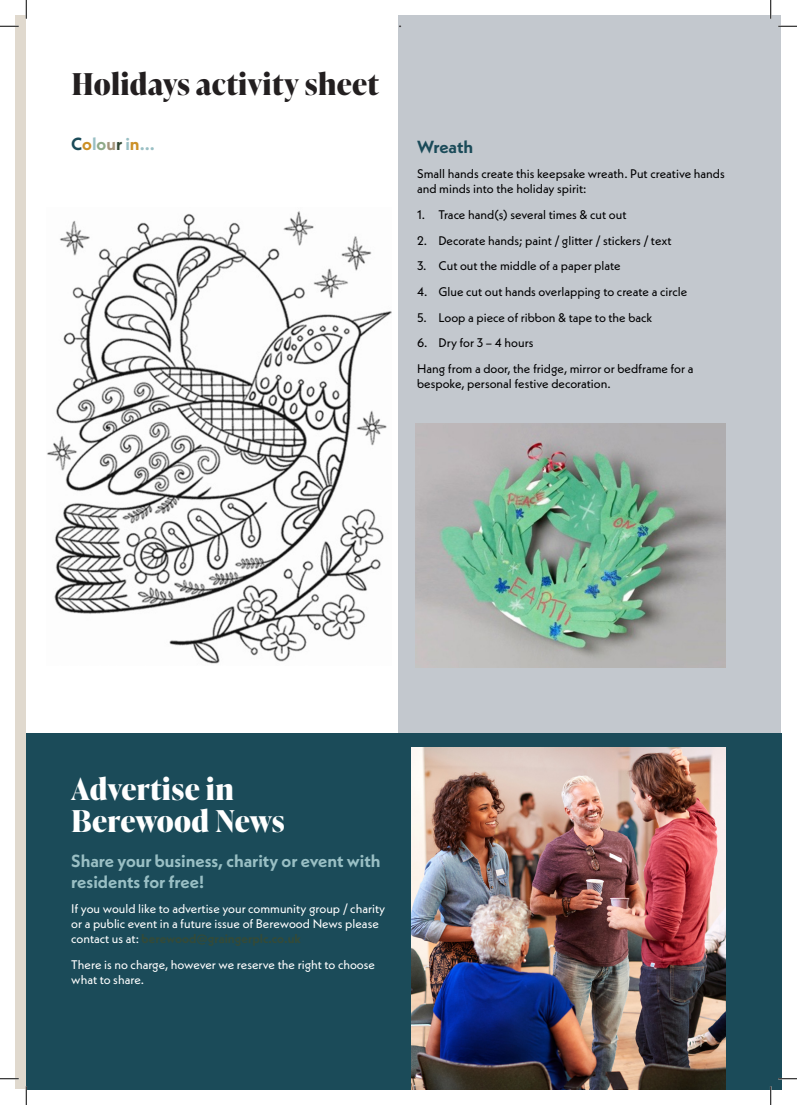
<style>
.page{position:relative;width:797px;height:1105px;background:#fff}
.page>*{position:absolute;margin:0;border:0;box-sizing:border-box;transform-origin:0 0}
.Berewood___Headings___Black{font:700 30px "Ivy Presto Display";letter-spacing:.01em;color:#231f20}
.t1{font:700 30px "Ivy Presto Display";letter-spacing:-.01em;color:#fff}
.t2{font:700 30px "Ivy Presto Display";letter-spacing:.01em;color:#fff}
.Berewood___Sub_Heading___Blue{font:700 17.5px/21px "Neue Kabel";color:#99bfc4}
.Berewood___Sub_Heading___Blue-2{font:700 17.5px "Neue Kabel";letter-spacing:-.005em;color:#1b4b59}
.t3{font:15px "Minion Pro";color:#231f20}
.Berewood___Text{font:12.5px/15px "Neue Kabel";color:#000001}
.t4{font:12.5px/15px "Neue Kabel";color:#fff}
.s1{color:#1b4b59}
.s2{color:#cc9026}
.s3{color:#8faa89}
.s4{color:#a5967c}
.s5{color:#344a37}
.s6{font-weight:700;color:#344a37}
</style>
<div class="page">
<div style="left:16px;top:16px;width:10px;height:1073px;background:#e0d9ce"></div>
<div style="left:398px;top:16px;width:383px;height:717px;background:#c3c8ce"></div>
<div style="left:26px;top:733px;width:755px;height:356px;background:#1b4b59"></div>
<img style="left:412px;top:748px;width:313px;height:341px">
<img style="left:47px;top:211px;width:344px;height:453px">
<img style="left:415px;top:423px;width:310px;height:245px">
<svg style="left:0;top:25px;width:19px;height:2px"></svg>
<svg style="left:778px;top:25px;width:19px;height:2px"></svg>
<svg style="left:0;top:1078px;width:19px;height:1px"></svg>
<svg style="left:778px;top:1078px;width:19px;height:1px"></svg>
<svg style="left:25px;top:0;width:2px;height:19px"></svg>
<svg style="left:25px;top:1086px;width:2px;height:19px"></svg>
<svg style="left:770px;top:0;width:1px;height:19px"></svg>
<svg style="left:770px;top:1086px;width:1px;height:19px"></svg>
<p class="Berewood___Headings___Black" style="left:71px;top:62px;width:309px">Holidays activity sheet</p>
<p class="Berewood___Sub_Heading___Blue" style="left:71px;top:133px;width:85px"><span class="s1">C</span><span class="s2">o</span>l<span class="s3">o</span><span class="s4">u</span><span class="s5">r</span> i<span class="s2">n</span>...</p>
<p class="t3" style="left:398px;top:12px;width:5px">.</p>
<p class="Berewood___Sub_Heading___Blue-2" style="left:417px;top:136px;width:57px">Wreath</p>
<p class="Berewood___Text" style="left:417px;top:166px;width:309px">Small hands create this keepsake wreath. Put creative hands and minds into the holiday spirit:</p>
<p class="Berewood___Text" style="left:417px;top:207px;width:211px">1. Trace hand(s) several times &amp; cut out</p>
<p class="Berewood___Text" style="left:417px;top:233px;width:256px">2. Decorate hands; paint / glitter / stickers / text</p>
<p class="Berewood___Text" style="left:417px;top:258px;width:205px">3. Cut out the middle of a paper plate</p>
<p class="Berewood___Text" style="left:417px;top:284px;width:272px">4. Glue cut out hands overlapping to create a circle</p>
<p class="Berewood___Text" style="left:417px;top:310px;width:237px">5. Loop a piece of ribbon &amp; tape to the back</p>
<p class="Berewood___Text" style="left:417px;top:335px;width:118px">6. Dry for 3 – 4 hours</p>
<p class="Berewood___Text" style="left:417px;top:361px;width:278px">Hang from a door, the fridge, mirror or bedframe for a bespoke, personal festive decoration.</p>
<p class="t2" style="left:71px;top:767px;width:164px">Advertise in</p>
<p class="t1" style="left:71px;top:800px;width:215px">Berewood News</p>
<p class="Berewood___Sub_Heading___Blue" style="left:71px;top:850px;width:310px">Share your business, charity or event with residents for free!</p>
<p class="t4" style="left:71px;top:901px;width:315px">If you would like to advertise your community group / charity or a public event in a future issue of Berewood News please contact us at: <span class="s6">berewood@graingerplc.co.uk</span></p>
<p class="t4" style="left:71px;top:957px;width:305px">There is no charge, however we reserve the right to choose what to share.</p>
</div>
